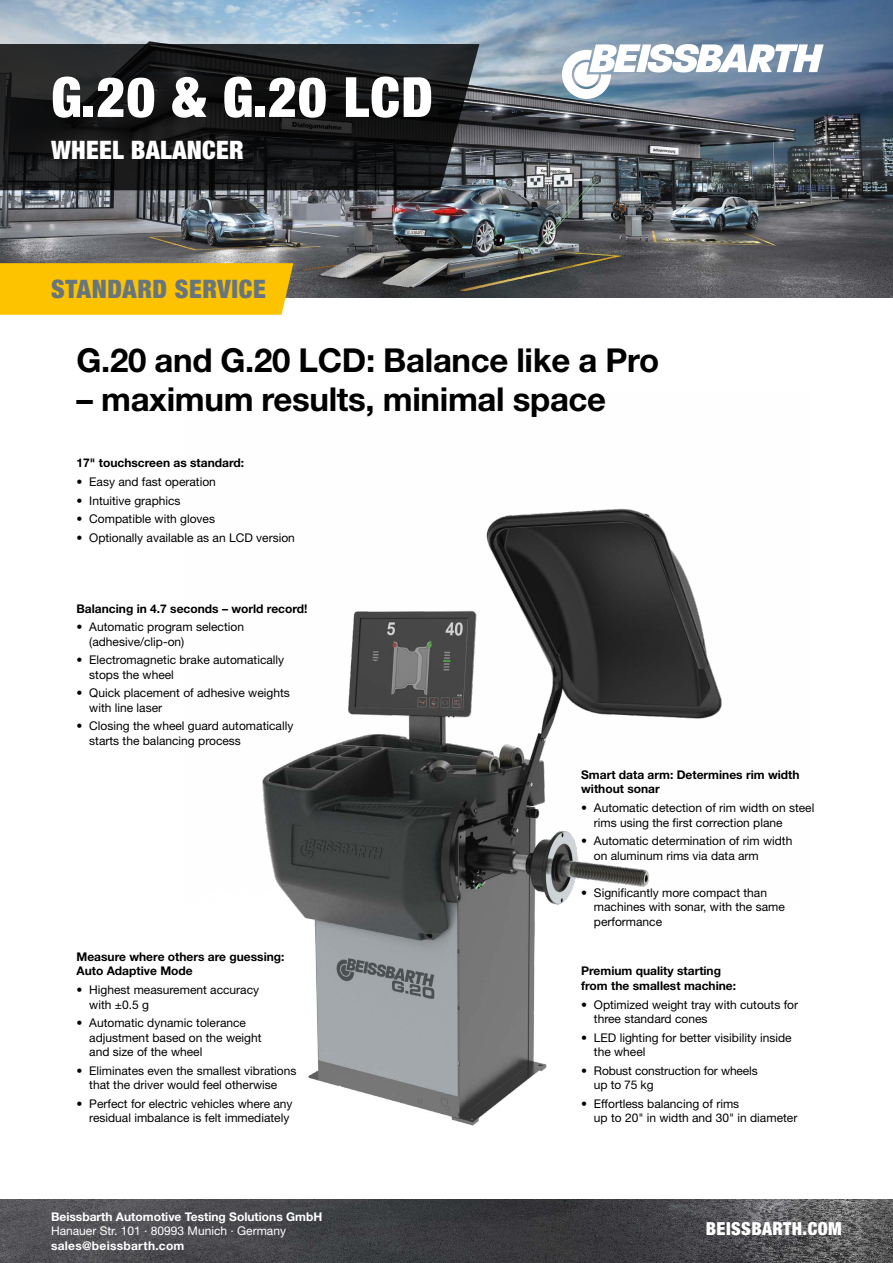
<style>
.page{position:relative;width:893px;height:1263px;background:#fff}
.page>*{position:absolute;margin:0;border:0;box-sizing:border-box;transform-origin:0 0}
.t1{font:900 condensed 55.5px "Helvetica Neue LT Pro";letter-spacing:.02em;color:#fff}
.t2{font:700 33px "Helvetica Neue LT Pro";letter-spacing:-.01em;color:#000}
.t3{font:900 condensed 25.5px "Helvetica Neue LT Pro";letter-spacing:.02em;color:#68757d}
.t4{font:900 condensed 25.5px "Helvetica Neue LT Pro";letter-spacing:.01em;color:#fff}
.t5{font:900 condensed 18px "Helvetica Neue LT Pro";letter-spacing:.025em;color:#fff}
.t6{font:12px/14.4px "Helvetica Neue LT Pro";color:#000}
.t7{font:700 12px/14.4px "Helvetica Neue LT Pro";color:#000}
.t8{font:700 12px "Helvetica Neue LT Pro";color:#fff}
.t9{font:12px "Helvetica Neue LT Pro";color:#fff}
.t10{font:700 12px "Helvetica Neue LT Pro";letter-spacing:.025em;color:#fff}
</style>
<div class="page">
<img style="left:262px;top:508px;width:460px;height:618px">
<img style="left:0;top:0;width:893px;height:297px">
<svg style="left:562px;top:44px;width:262px;height:55px"></svg>
<img style="left:0;top:1199px;width:893px;height:64px">
<div style="left:0;top:263px;width:293px;height:52px;background:#fdc300"></div>
<svg style="left:0;top:44px;width:479px;height:146px;background:#1a1b1c"></svg>
<h1 class="t1" style="left:51px;top:64px;width:384px">G.20 &amp; G.20 LCD</h1>
<h3 class="t4" style="left:51px;top:135px;width:194px">WHEEL BALANCER</h3>
<h3 class="t3" style="left:51px;top:274px;width:216px">STANDARD SERVICE</h3>
<h2 class="t2" style="left:77px;top:340px;width:584px">G.20 and G.20 LCD: Balance like a Pro</h2>
<h2 class="t2" style="left:77px;top:379px;width:531px">– maximum results, minimal space</h2>
<p class="t7" style="left:77px;top:456px;width:169px">17" touchscreen as standard:</p>
<p class="t6" style="left:77px;top:474px;width:141px">• Easy and fast operation</p>
<p class="t6" style="left:77px;top:493px;width:106px">• Intuitive graphics</p>
<p class="t6" style="left:77px;top:512px;width:140px">• Compatible with gloves</p>
<p class="t6" style="left:77px;top:530px;width:220px">• Optionally available as an LCD version</p>
<p class="t7" style="left:77px;top:601px;width:233px">Balancing in 4.7 seconds – world record!</p>
<p class="t6" style="left:89px;top:619px;width:156px;text-indent:-13px">• Automatic program selection (adhesive/clip-on)</p>
<p class="t6" style="left:89px;top:652px;width:196px;text-indent:-13px">• Electromagnetic brake automatically stops the wheel</p>
<p class="t6" style="left:89px;top:686px;width:202px;text-indent:-13px">• Quick placement of adhesive weights with line laser</p>
<p class="t6" style="left:89px;top:719px;width:206px;text-indent:-13px">• Closing the wheel guard automatically starts the balancing process</p>
<p class="t7" style="left:77px;top:949px;width:210px">Measure where others are guessing:<br>Auto Adaptive Mode</p>
<p class="t6" style="left:89px;top:982px;width:171px;text-indent:-13px">• Highest measurement accuracy with ±0.5 g</p>
<p class="t6" style="left:89px;top:1015px;width:174px;text-indent:-13px">• Automatic dynamic tolerance adjustment based on the weight and size of the wheel</p>
<p class="t6" style="left:77px;top:1063px;width:221px;text-align:center">• Eliminates even the smallest vibrations that the driver would feel otherwise</p>
<p class="t6" style="left:77px;top:1096px;width:218px;text-align:right">• Perfect for electric vehicles where any residual imbalance is felt immediately</p>
<p class="t8" style="left:51px;top:1209px;width:273px">Beissbarth Automotive Testing Solutions GmbH</p>
<p class="t9" style="left:51px;top:1224px;width:236px">Hanauer Str. 101 · 80993 Munich · Germany</p>
<p class="t10" style="left:51px;top:1238px;width:135px">sales@beissbarth.com</p>
<p class="t7" style="left:581px;top:767px;width:220px">Smart data arm: Determines rim width without sonar</p>
<p class="t6" style="left:594px;top:800px;width:222px;text-indent:-13px">• Automatic detection of rim width on steel rims using the first correction plane</p>
<p class="t6" style="left:594px;top:833px;width:200px;text-indent:-13px">• Automatic determination of rim width on aluminum rims via data arm</p>
<p class="t6" style="left:594px;top:885px;width:192px;text-indent:-13px">• Significantly more compact than machines with sonar, with the same performance</p>
<p class="t7" style="left:581px;top:964px;width:157px">Premium quality starting from the smallest machine:</p>
<p class="t6" style="left:594px;top:997px;width:206px;text-indent:-13px">• Optimized weight tray with cutouts for three standard cones</p>
<p class="t6" style="left:594px;top:1030px;width:199px;text-indent:-13px">• LED lighting for better visibility inside the wheel</p>
<p class="t6" style="left:594px;top:1063px;width:165px;text-indent:-13px">• Robust construction for wheels up to 75 kg</p>
<p class="t6" style="left:594px;top:1096px;width:205px;text-indent:-13px">• Effortless balancing of rims<br>up to 20" in width and 30" in diameter</p>
<h3 class="t5" style="left:706px;top:1218px;width:138px">BEISSBARTH.COM</h3>
</div>
